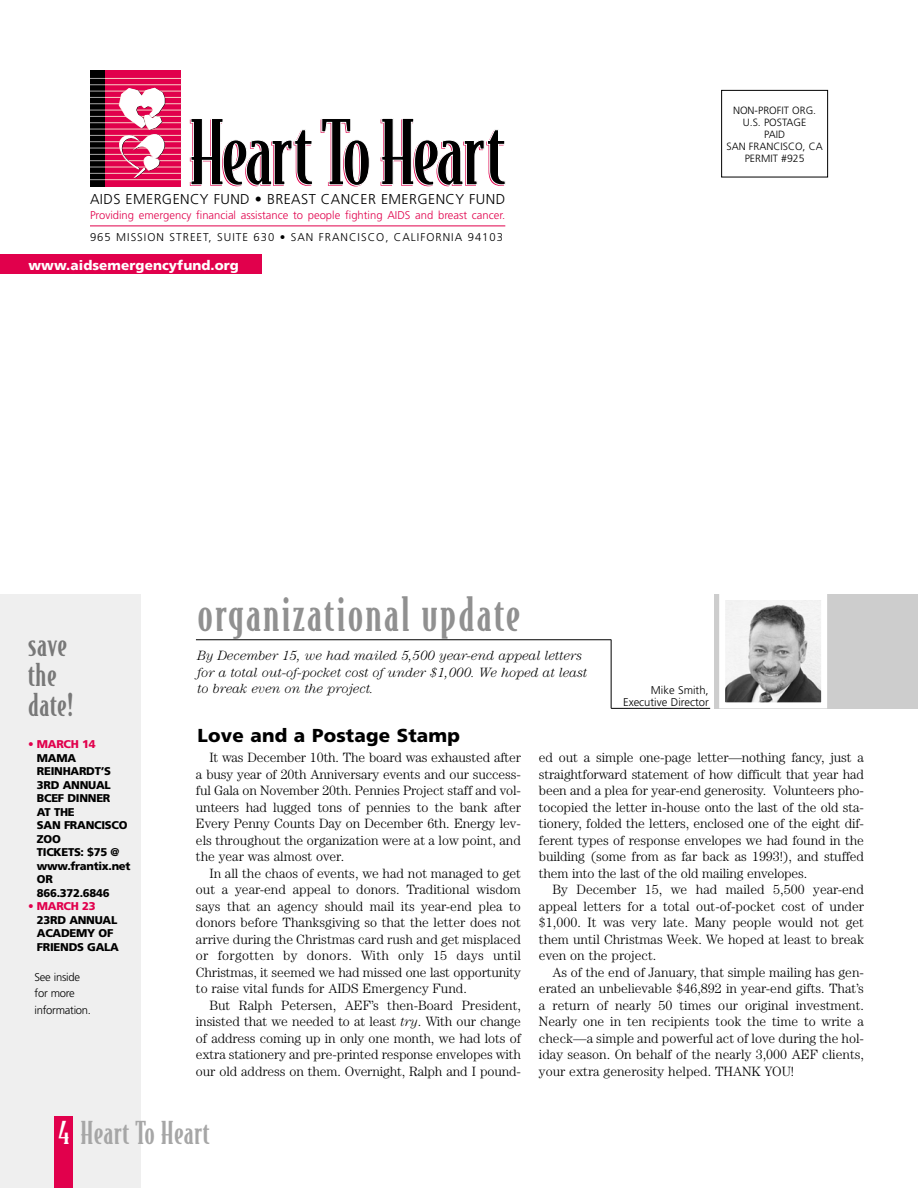
<style>
.page{position:relative;width:918px;height:1188px;background:#fff}
.page>*{position:absolute;margin:0;border:0;box-sizing:border-box;transform-origin:0 0}
.t1{font:500 45px "Bodega Serif";letter-spacing:.055em;color:#909090}
.t2{font:500 30px "Bodega Serif";letter-spacing:.025em;color:#a6a6a6}
.t3{font:500 30px/30px "Bodega Serif";letter-spacing:.025em;color:#787878}
.t4{font:900 18.75px "Frutiger";letter-spacing:.01em;color:#000}
.t5{font:300 14.25px "Frutiger";letter-spacing:.03em;color:#000}
.t6{font:300 13.5px/16.5px "Century";color:#000;text-align:justify}
.t7{font:italic 300 13.5px/16.5px "Century";color:#000}
.t8{font:900 13.5px "Frutiger";letter-spacing:.005em;color:#fff}
.t9{font:900 11.25px/13.5px "Frutiger";letter-spacing:-.025em;color:#000}
.t10{font:300 11.25px "Frutiger";color:#e1004c}
.t11{font:300 11.25px "Frutiger";letter-spacing:.09em;color:#000}
.t12{font:300 11.25px/16.5px "Frutiger";letter-spacing:-.02em;color:#000}
.t13{font:300 11.25px/12px "Frutiger";color:#000;text-align:right}
.t14{font:900 11.25px "Frutiger";letter-spacing:-.025em;color:#e1004c}
.t15{font:300 10.5px/12px "Frutiger";color:#000;text-align:center}
.s1{font-style:italic}
.s2{color:#fff}
</style>
<div class="page">
<div style="left:0;top:594px;width:141px;height:594px;background:#efefef"></div>
<svg style="left:105px;top:71px;width:76px;height:115px;background:#e20951"></svg>
<hr style="left:91px;top:78px;width:90px;height:1px;background:#fbd1c6">
<hr style="left:91px;top:85px;width:90px;height:1px;background:#fbd1c6">
<hr style="left:91px;top:91px;width:90px;height:1px;background:#fbd1c6">
<hr style="left:91px;top:97px;width:90px;height:1px;background:#fbd1c6">
<hr style="left:91px;top:103px;width:90px;height:1px;background:#fbd1c6">
<hr style="left:91px;top:110px;width:90px;height:1px;background:#fbd1c6">
<hr style="left:91px;top:116px;width:90px;height:1px;background:#fbd1c6">
<hr style="left:91px;top:122px;width:90px;height:1px;background:#fbd1c6">
<hr style="left:91px;top:129px;width:90px;height:1px;background:#fbd1c6">
<hr style="left:91px;top:135px;width:90px;height:1px;background:#fbd1c6">
<hr style="left:91px;top:141px;width:90px;height:1px;background:#fbd1c6">
<hr style="left:91px;top:148px;width:90px;height:1px;background:#fbd1c6">
<hr style="left:91px;top:154px;width:90px;height:1px;background:#fbd1c6">
<hr style="left:91px;top:160px;width:90px;height:1px;background:#fbd1c6">
<hr style="left:91px;top:167px;width:90px;height:1px;background:#fbd1c6">
<hr style="left:91px;top:173px;width:90px;height:1px;background:#fbd1c6">
<hr style="left:91px;top:179px;width:90px;height:1px;background:#fbd1c6">
<svg style="left:321px;top:119px;width:49px;height:67px"></svg>
<svg style="left:381px;top:118px;width:125px;height:68px"></svg>
<svg style="left:190px;top:119px;width:122px;height:67px"></svg>
<svg style="left:90px;top:71px;width:15px;height:115px"></svg>
<svg style="left:90px;top:78px;width:15px;height:1px"></svg>
<svg style="left:90px;top:85px;width:15px;height:19px"></svg>
<svg style="left:90px;top:110px;width:15px;height:13px"></svg>
<svg style="left:90px;top:129px;width:15px;height:13px"></svg>
<svg style="left:90px;top:148px;width:15px;height:13px"></svg>
<svg style="left:90px;top:167px;width:15px;height:13px"></svg>
<svg style="left:114px;top:88px;width:55px;height:90px"></svg>
<hr style="left:90px;top:226px;width:415px;height:1px;background:#e1004c">
<div style="left:0;top:254px;width:262px;height:20px;background:#e1004c"></div>
<div style="left:721px;top:90px;width:107px;height:87px;border:1px solid #000"></div>
<div style="left:714px;top:594px;width:204px;height:114px;background:#cdcdcd"></div>
<img style="left:726px;top:601px;width:94px;height:100px">
<div style="left:719px;top:594px;width:108px;height:114px;border:6px solid #fff"></div>
<hr style="left:196px;top:639px;width:415px;height:1px;background:#000">
<hr style="left:611px;top:708px;width:99px;height:1px;background:#000">
<hr style="left:611px;top:640px;width:1px;height:68px;background:#000">
<div style="left:54px;top:1116px;width:18px;height:72px;background:#e1004c"></div>
<p class="t5" style="left:90px;top:193px;width:417px">AIDS EMERGENCY FUND • BREAST CANCER EMERGENCY FUND</p>
<p class="t10" style="left:90px;top:210px;width:417px">Providing emergency financial assistance to people fighting AIDS and breast cancer.</p>
<p class="t11" style="left:90px;top:232px;width:415px">965 MISSION STREET, SUITE 630 • SAN FRANCISCO, CALIFORNIA 94103</p>
<p class="t8" style="left:28px;top:259px;width:212px">www.aidsemergencyfund.org</p>
<p class="t15" style="left:726px;top:105px;width:98px">NON-PROFIT ORG.<br>U.S. POSTAGE<br>PAID<br>SAN FRANCISCO, CA<br>PERMIT #925</p>
<h2 class="t3" style="left:28px;top:634px;width:47px">save the date!</h2>
<p class="t14" style="left:28px;top:740px;width:69px">• MARCH 14</p>
<p class="t9" style="left:37px;top:752px;width:95px">MAMA<br>REINHARDT’S<br>3RD ANNUAL<br>BCEF DINNER<br>AT THE<br>SAN FRANCISCO<br>ZOO<br>TICKETS: $75 @ www.frantix.net<br>OR<br>866.372.6846</p>
<p class="t14" style="left:28px;top:902px;width:69px">• MARCH 23</p>
<p class="t9" style="left:37px;top:914px;width:84px">23RD ANNUAL<br>ACADEMY OF<br>FRIENDS GALA</p>
<p class="t12" style="left:35px;top:970px;width:58px">See inside for more information.</p>
<h1 class="t1" style="left:197px;top:599px;width:324px">organizational update</h1>
<p class="t7" style="left:197px;top:649px;width:391px">By December 15, we had mailed 5,500 year-end appeal letters for a total out-of-pocket cost of under $1,000. We hoped at least to break even on the project.</p>
<h3 class="t4" style="left:197px;top:728px;width:264px">Love and a Postage Stamp</h3>
<p class="t13" style="left:623px;top:685px;width:87px">Mike Smith,<br>Executive Director</p>
<p class="t6" style="left:196px;top:751px;width:327px;text-indent:14px">It was December 10th. The board was exhausted after a busy year of 20th Anniversary events and our success&shy;ful Gala on November 20th. Pennies Project staff and vol&shy;unteers had lugged tons of pennies to the bank after Every Penny Counts Day on December 6th. Energy lev&shy;els throughout the organization were at a low point, and the year was almost over.</p>
<p class="t6" style="left:196px;top:866px;width:327px;text-indent:14px">In all the chaos of events, we had not managed to get out a year-end appeal to donors. Traditional wisdom says that an agency should mail its year-end plea to donors before Thanksgiving so that the letter does not arrive during the Christmas card rush and get misplaced or forgotten by donors. With only 15 days until Christmas, it seemed we had missed one last opportunity to raise vital funds for AIDS Emergency Fund.</p>
<p class="t6" style="left:196px;top:998px;width:327px;text-indent:14px">But Ralph Petersen, AEF’s then-Board President, insisted that we needed to at least <span class="s1">try</span>. With our change of address coming up in only one month, we had lots of extra stationery and pre-printed response envelopes with our old address on them. Overnight, Ralph and I pound-</p>
<p class="t6" style="left:539px;top:751px;width:327px">ed out a simple one-page letter—nothing fancy, just a straightforward statement of how difficult that year had been and a plea for year-end generosity. Volunteers pho&shy;tocopied the letter in-house onto the last of the old sta&shy;tionery, folded the letters, enclosed one of the eight dif&shy;ferent types of response envelopes we had found in the building (some from as far back as 1993!), and stuffed them into the last of the old mailing envelopes.</p>
<p class="t6" style="left:539px;top:883px;width:327px;text-indent:14px">By December 15, we had mailed 5,500 year-end appeal letters for a total out-of-pocket cost of under $1,000. It was very late. Many people would not get them until Christmas Week. We hoped at least to break even on the project.</p>
<p class="t6" style="left:539px;top:965px;width:327px;text-indent:14px">As of the end of January, that simple mailing has gen&shy;erated an unbelievable $46,892 in year-end gifts. That’s a return of nearly 50 times our original investment.<br>Nearly one in ten recipients took the time to write a check—a simple and powerful act of love during the hol&shy;iday season. On behalf of the nearly 3,000 AEF clients, your extra generosity helped. THANK YOU!</p>
<h2 class="t2" style="left:59px;top:1123px;width:152px"><span class="s2">4</span> Heart To Heart</h2>
</div>
